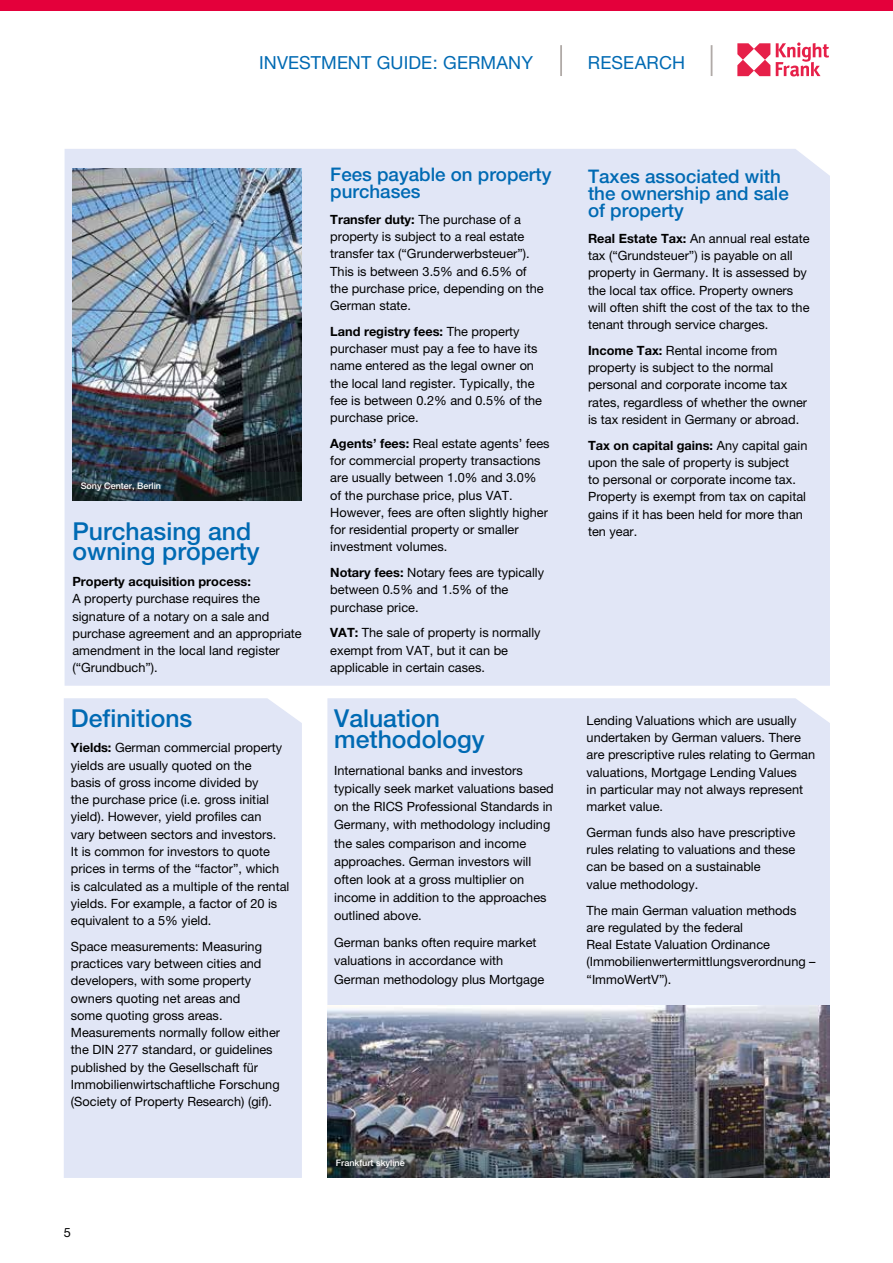
<style>
.page{position:relative;width:893px;height:1263px;background:#fff}
.page>*{position:absolute;margin:0;border:0;box-sizing:border-box;transform-origin:0 0}
.t1{font:500 24.75px/20.2px "Helvetica Neue";color:#006ab3}
.t2{font:500 18.75px/17.2px "Helvetica Neue";color:#006ab3}
.t3{font:18px "Helvetica Neue";letter-spacing:.01em;color:#006ab3}
.t4{font:12.75px/17.2px "Helvetica Neue";color:#000}
.t5{font:700 12.75px "Helvetica Neue";color:#000}
.t6{font:500 9px "Helvetica Neue";color:#fff}
.s1{font-weight:700}
</style>
<div class="page">
<div style="left:0;top:0;width:893px;height:11px;background:#e4003b"></div>
<div style="left:65px;top:149px;width:765px;height:537px;background:#e1e6f6"></div>
<div style="left:327px;top:698px;width:503px;height:480px;background:#e1e6f6"></div>
<div style="left:64px;top:698px;width:238px;height:480px;background:#e1e6f6"></div>
<img style="left:327px;top:1006px;width:502px;height:172px">
<img style="left:72px;top:169px;width:230px;height:303px">
<svg style="left:327px;top:1149px;width:502px;height:28px;background:#40484c"></svg>
<svg style="left:72px;top:472px;width:230px;height:28px;background:#212f34"></svg>
<svg style="left:737px;top:43px;width:33px;height:33px"></svg>
<svg style="left:776px;top:43px;width:53px;height:34px"></svg>
<hr style="left:560px;top:45px;width:2px;height:31px;background:#b0aaa7">
<hr style="left:711px;top:45px;width:1px;height:31px;background:#b0aaa7">
<h3 class="t3" style="left:259px;top:52px;width:275px">INVESTMENT GUIDE: GERMANY</h3>
<h3 class="t3" style="left:588px;top:52px;width:99px">RESEARCH</h3>
<p class="t6" style="left:81px;top:480px;width:82px">Sony Center, Berlin</p>
<h1 class="t1" style="left:72px;top:521px;width:189px">Purchasing and owning property</h1>
<p class="t5" style="left:72px;top:574px;width:180px">Property acquisition process:</p>
<p class="t4" style="left:72px;top:590px;width:231px">A property purchase requires the signature of a notary on a sale and purchase agreement and an appropriate amendment in the local land register (“Grundbuch”).</p>
<h1 class="t1" style="left:71px;top:707px;width:123px">Definitions</h1>
<p class="t4" style="left:71px;top:739px;width:220px"><span class="s1">Yields:</span> German commercial property yields are usually quoted on the<br>basis of gross income divided by<br>the purchase price (i.e. gross initial yield). However, yield profiles can<br>vary between sectors and investors.<br>It is common for investors to quote prices in terms of the “factor”, which is calculated as a multiple of the rental yields. For example, a factor of 20 is equivalent to a 5% yield.</p>
<p class="t4" style="left:71px;top:937px;width:211px">Space measurements: Measuring practices vary between cities and developers, with some property owners quoting net areas and<br>some quoting gross areas.<br>Measurements normally follow either the DIN 277 standard, or guidelines published by the Gesellschaft für Immobilienwirtschaftliche Forschung (Society of Property Research) (gif).</p>
<p class="t4" style="left:64px;top:1223px;width:9px">5</p>
<h2 class="t2" style="left:330px;top:165px;width:223px">Fees payable on property purchases</h2>
<p class="t4" style="left:330px;top:210px;width:215px"><span class="s1">Transfer duty:</span> The purchase of a property is subject to a real estate transfer tax (“Grunderwerbsteuer”).<br>This is between 3.5% and 6.5% of the purchase price, depending on the<br>German state.</p>
<p class="t4" style="left:330px;top:322px;width:213px"><span class="s1">Land registry fees:</span> The property purchaser must pay a fee to have its name entered as the legal owner on the local land register. Typically, the fee is between 0.2% and 0.5% of the purchase price.</p>
<p class="t4" style="left:330px;top:434px;width:221px"><span class="s1">Agents’ fees:</span> Real estate agents’ fees for commercial property transactions are usually between 1.0% and 3.0% of the purchase price, plus VAT.<br>However, fees are often slightly higher for residential property or smaller investment volumes.</p>
<p class="t4" style="left:330px;top:564px;width:215px"><span class="s1">Notary fees:</span> Notary fees are typically between 0.5% and 1.5% of the purchase price.</p>
<p class="t4" style="left:330px;top:624px;width:212px"><span class="s1">VAT:</span> The sale of property is normally exempt from VAT, but it can be applicable in certain cases.</p>
<h1 class="t1" style="left:334px;top:707px;width:152px;line-height:21.1px">Valuation methodology</h1>
<p class="t4" style="left:334px;top:761px;width:221px;line-height:18.1px">International banks and investors typically seek market valuations based on the RICS Professional Standards in Germany, with methodology including the sales comparison and income approaches. German investors will often look at a gross multiplier on income in addition to the approaches outlined above.</p>
<p class="t4" style="left:334px;top:933px;width:211px;line-height:18.1px">German banks often require market valuations in accordance with<br>German methodology plus Mortgage</p>
<p class="t6" style="left:336px;top:1158px;width:70px">Frankfurt skyline</p>
<h2 class="t2" style="left:588px;top:167px;width:202px">Taxes associated with the ownership and sale of property</h2>
<p class="t4" style="left:588px;top:229px;width:223px"><span class="s1">Real Estate Tax:</span> An annual real estate tax (“Grundsteuer”) is payable on all property in Germany. It is assessed by the local tax office. Property owners will often shift the cost of the tax to the tenant through service charges.</p>
<p class="t4" style="left:588px;top:341px;width:221px"><span class="s1">Income Tax:</span> Rental income from property is subject to the normal personal and corporate income tax rates, regardless of whether the owner is tax resident in Germany or abroad.</p>
<p class="t4" style="left:588px;top:436px;width:221px"><span class="s1">Tax on capital gains:</span> Any capital gain upon the sale of property is subject<br>to personal or corporate income tax.<br>Property is exempt from tax on capital gains if it has been held for more than ten year.</p>
<p class="t4" style="left:587px;top:712px;width:230px">Lending Valuations which are usually undertaken by German valuers. There are prescriptive rules relating to German valuations, Mortgage Lending Values<br>in particular may not always represent market value.</p>
<p class="t4" style="left:587px;top:824px;width:210px">German funds also have prescriptive rules relating to valuations and these can be based on a sustainable<br>value methodology.</p>
<p class="t4" style="left:587px;top:901px;width:231px">The main German valuation methods are regulated by the federal<br>Real Estate Valuation Ordinance (Immobilienwertermittlungsverordnung – “ImmoWertV”).</p>
</div>
